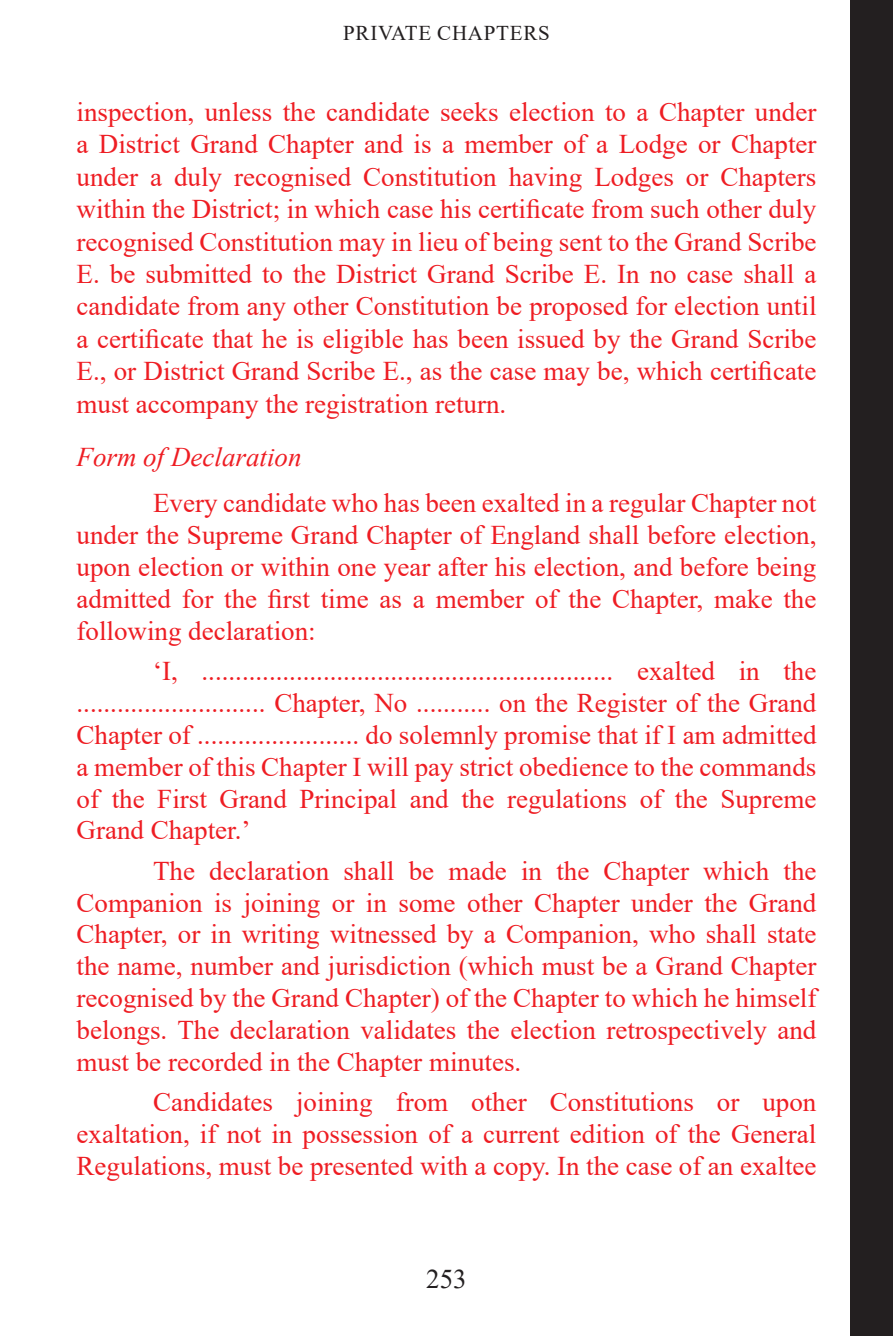
<style>
.page{position:relative;width:893px;height:1336px;background:#fff}
.page>*{position:absolute;margin:0;border:0;box-sizing:border-box;transform-origin:0 0}
.Text_1_-_Indent__Hermes{font:27px/31.8px "Times New Roman";color:#ee1d23;text-align:justify}
.Rule__No_Span__Hermes_Rule{font:27px/32.4px "Times New Roman";color:#ee1d23;text-align:justify}
.Rule_Description__Hemes{font:italic 27px "Times New Roman";color:#ee1d23}
.t1{font:27px "Times New Roman";color:#231f20}
.t2{font:21px "Times New Roman";color:#231f20}
</style>
<div class="page">
<div style="left:850px;top:0;width:43px;height:1335px;background:#231f20"></div>
<p class="t2" style="left:343px;top:18px;width:26px">Private</p>
<p class="t2" style="left:437px;top:18px;width:30px">Chapters</p>
<p class="Rule__No_Span__Hermes_Rule" style="left:77px;top:95px;width:741px">inspection, unless the candidate seeks election to a Chapter under a District Grand Chapter and is a member of a Lodge or Chapter under a duly recognised Constitution having Lodges or Chapters within the District; in which case his certificate from such other duly recognised Constitution may in lieu of being sent to the Grand Scribe E. be submitted to the District Grand Scribe E. In no case shall a candidate from any other Constitution be proposed for election until a certificate that he is eligible has been issued by the Grand Scribe E., or District Grand Scribe E., as the case may be, which certificate must accompany the registration return.</p>
<p class="Rule_Description__Hemes" style="left:77px;top:438px;width:226px">Form of Declaration</p>
<p class="Text_1_-_Indent__Hermes" style="left:77px;top:485px;width:741px;text-indent:77px">Every candidate who has been exalted in a regular Chapter not under the Supreme Grand Chapter of England shall before election, upon election or within one year after his election, and before being admitted for the first time as a member of the Chapter, make the following declaration:</p>
<p class="Text_1_-_Indent__Hermes" style="left:77px;top:654px;width:741px;text-indent:77px">‘I, ............................................................. exalted in the ............................ Chapter, No ........... on the Register of the Grand Chapter of ........................ do solemnly promise that if I am admitted a member of this Chapter I will pay strict obedience to the commands of the First Grand Principal and the regulations of the Supreme Grand Chapter.’</p>
<p class="Text_1_-_Indent__Hermes" style="left:77px;top:853px;width:741px;text-indent:77px">The declaration shall be made in the Chapter which the Companion is joining or in some other Chapter under the Grand Chapter, or in writing witnessed by a Companion, who shall state the name, number and jurisdiction (which must be a Grand Chapter recognised by the Grand Chapter) of the Chapter to which he himself belongs. The declaration validates the election retrospectively and must be recorded in the Chapter minutes.</p>
<p class="Text_1_-_Indent__Hermes" style="left:77px;top:1084px;width:741px;text-indent:77px">Candidates joining from other Constitutions or upon exaltation, if not in possession of a current edition of the General Regulations, must be presented with a copy. In the case of an exaltee</p>
<p class="t1" style="left:426px;top:1259px;width:42px">253</p>
</div>
